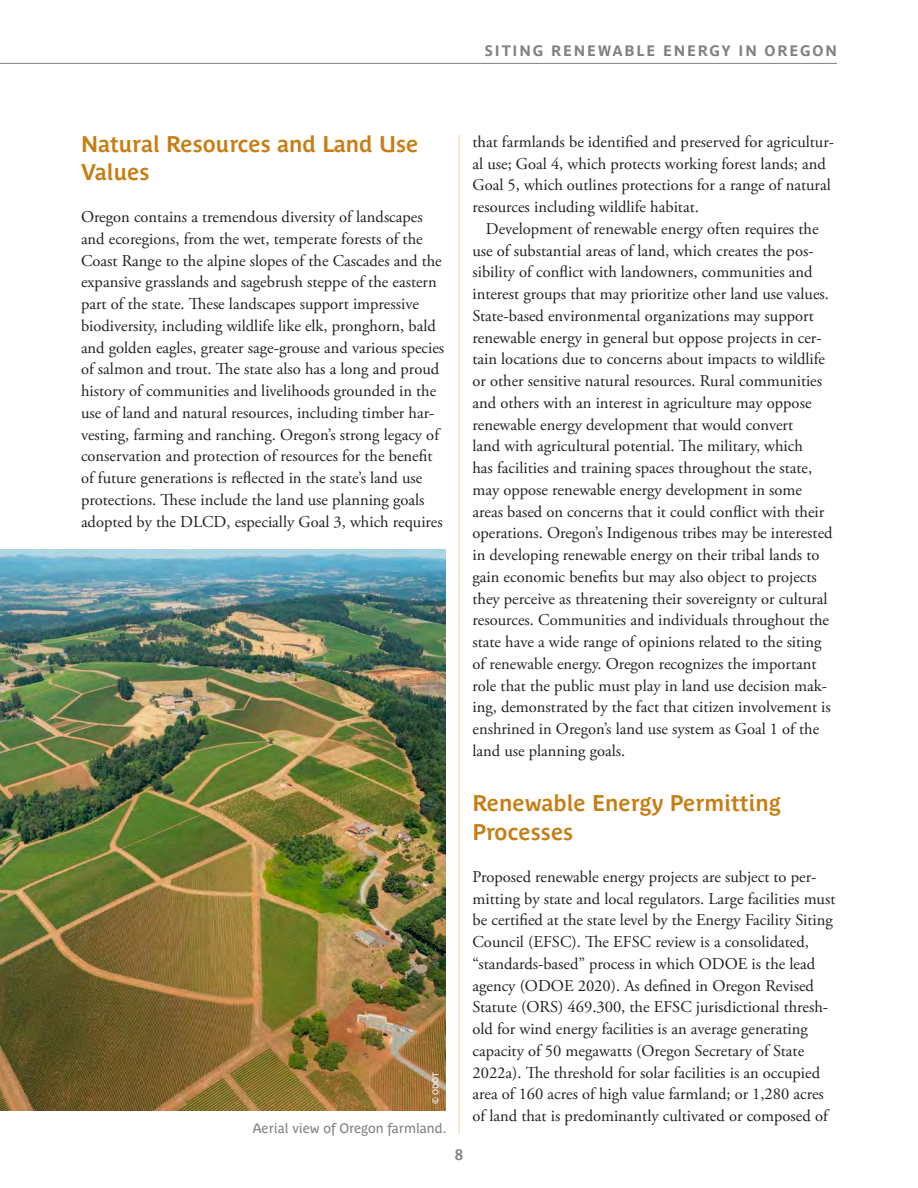
<style>
.page{position:relative;width:918px;height:1188px;background:#fff}
.page>*{position:absolute;margin:0;border:0;box-sizing:border-box;transform-origin:0 0}
.Subhead_2{font:700 22.5px/28.5px "Parisine Plus Std Gris";color:#c87d13}
.Body_Text_no_indent{font:16.5px/21.8px "Adobe Garamond Pro";color:#231f20}
.Body_Text{font:16.5px/21.8px "Adobe Garamond Pro";color:#231f20}
.t1{font:700 15px "Parisine Std";letter-spacing:.12em;color:#808285}
.t2{font:700 15px "Parisine Std Gris";color:#808285}
.photo_caption{font:13.5px "Parisine Plus Std";color:#808285}
.photo_credit{font:8.25px "Parisine Std";color:#fff}
</style>
<div class="page">
<hr style="left:0;top:63px;width:837px;height:1px;background:#808285">
<img style="left:0;top:549px;width:446px;height:562px">
<hr style="left:459px;top:135px;width:1px;height:999px;background:#efd0ab">
<p class="t1" style="left:485px;top:42px;width:354px">SITING RENEWABLE ENERGY IN OREGON</p>
<p class="Subhead_2" style="left:81px;top:129px;width:339px">Natural Resources and Land Use<br>Values</p>
<p class="Body_Text_no_indent" style="left:81px;top:207px;width:365px">Oregon contains a tremendous diversity of landscapes and ecoregions, from the wet, temperate forests of the Coast Range to the alpine slopes of the Cascades and the expansive grasslands and sagebrush steppe of the eastern part of the state. These landscapes support impressive biodiversity, including wildlife like elk, pronghorn, bald and golden eagles, greater sage-grouse and various species of salmon and trout. The state also has a long and proud history of communities and livelihoods grounded in the use of land and natural resources, including timber har&shy;vesting, farming and ranching. Oregon’s strong legacy of conservation and protection of resources for the benefit of future generations is reflected in the state’s land use protections. These include the land use planning goals adopted by the DLCD, especially Goal 3, which requires</p>
<p class="photo_credit" style="left:431px;top:1104px;width:34px;rotate:-90deg">© ODOT</p>
<p class="photo_caption" style="left:253px;top:1120px;width:195px">Aerial view of Oregon farmland.</p>
<p class="t2" style="left:455px;top:1146px;width:10px">8</p>
<p class="Body_Text_no_indent" style="left:472px;top:131px;width:363px">that farmlands be identified and preserved for agricultur&shy;al use; Goal 4, which protects working forest lands; and Goal 5, which outlines protections for a range of natural resources including wildlife habitat.</p>
<p class="Body_Text" style="left:472px;top:218px;width:362px;text-indent:13px">Development of renewable energy often requires the use of substantial areas of land, which creates the pos&shy;sibility of conflict with landowners, communities and interest groups that may prioritize other land use values.<br>State-based environmental organizations may support renewable energy in general but oppose projects in cer&shy;tain locations due to concerns about impacts to wildlife or other sensitive natural resources. Rural communities and others with an interest in agriculture may oppose renewable energy development that would convert<br>land with agricultural potential. The military, which<br>has facilities and training spaces throughout the state, may oppose renewable energy development in some areas based on concerns that it could conflict with their operations. Oregon’s Indigenous tribes may be interested in developing renewable energy on their tribal lands to gain economic benefits but may also object to projects they perceive as threatening their sovereignty or cultural resources. Communities and individuals throughout the state have a wide range of opinions related to the siting of renewable energy. Oregon recognizes the important role that the public must play in land use decision mak&shy;ing, demonstrated by the fact that citizen involvement is enshrined in Oregon’s land use system as Goal 1 of the land use planning goals.</p>
<p class="Subhead_2" style="left:472px;top:789px;width:310px">Renewable Energy Permitting<br>Processes</p>
<p class="Body_Text_no_indent" style="left:472px;top:866px;width:364px">Proposed renewable energy projects are subject to per&shy;mitting by state and local regulators. Large facilities must be certified at the state level by the Energy Facility Siting Council (EFSC). The EFSC review is a consolidated, “standards-based” process in which ODOE is the lead agency (ODOE 2020). As defined in Oregon Revised Statute (ORS) 469.300, the EFSC jurisdictional thresh&shy;old for wind energy facilities is an average generating capacity of 50 megawatts (Oregon Secretary of State 2022a). The threshold for solar facilities is an occupied area of 160 acres of high value farmland; or 1,280 acres of land that is predominantly cultivated or composed of</p>
</div>
